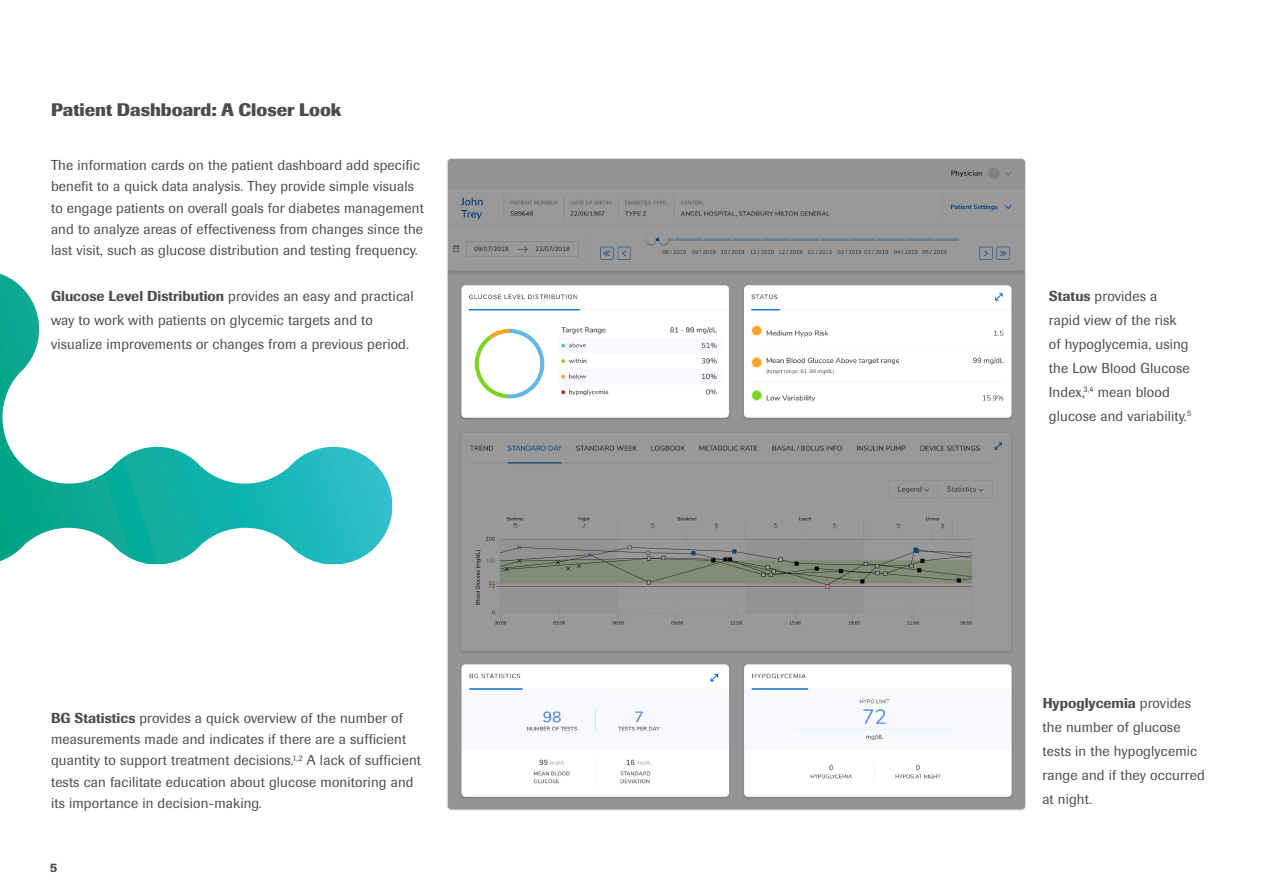
<style>
.page{position:relative;width:1263px;height:893px;background:#fff}
.page>*{position:absolute;margin:0;border:0;box-sizing:border-box;transform-origin:0 0}
.Copy_Headline_big{font:700 18px "Imago Pro";color:#4b4c4d}
.Main_Copy{font:14.25px/24px "Imago Pro";letter-spacing:.01em;color:#4b4c4d}
.t1{font:500 12.75px "Imago Pro";color:#4b4c4d}
.s1{font-weight:500}
</style>
<div class="page">
<img style="left:447px;top:160px;width:577px;height:650px">
<svg style="left:0;top:274px;width:392px;height:290px"></svg>
<p class="Copy_Headline_big" style="left:51px;top:98px;width:292px">Patient Dashboard: A Closer Look</p>
<p class="Main_Copy" style="left:51px;top:154px;width:374px;line-height:21.3px">The information cards on the patient dashboard add specific benefit to a quick data analysis. They provide simple visuals to engage patients on overall goals for diabetes management and to analyze areas of effectiveness from changes since the last visit, such as glucose distribution and testing frequency.</p>
<p class="Main_Copy" style="left:51px;top:284px;width:364px"><span class="s1">Glucose Level Distribution</span> provides an easy and practical way to work with patients on glycemic targets and to visualize improvements or changes from a previous period.</p>
<p class="Main_Copy" style="left:51px;top:707px;width:371px;line-height:21.3px"><span class="s1">BG Statistics</span> provides a quick overview of the number of measurements made and indicates if there are a sufficient quantity to support treatment decisions.<sup>1,2</sup> A lack of sufficient tests can facilitate education about glucose monitoring and its importance in decision-making.</p>
<p class="t1" style="left:50px;top:859px;width:9px">5</p>
<p class="Main_Copy" style="left:1049px;top:284px;width:144px"><span class="s1">Status</span> provides a rapid view of the risk of hypoglycemia, using the Low Blood Glucose<br>Index,<sup>3,4</sup> mean blood glucose and variability.<sup>5</sup></p>
<p class="Main_Copy" style="left:1042px;top:691px;width:164px"><span class="s1">Hypoglycemia</span> provides the number of glucose tests in the hypoglycemic range and if they occurred at night.</p>
</div>
